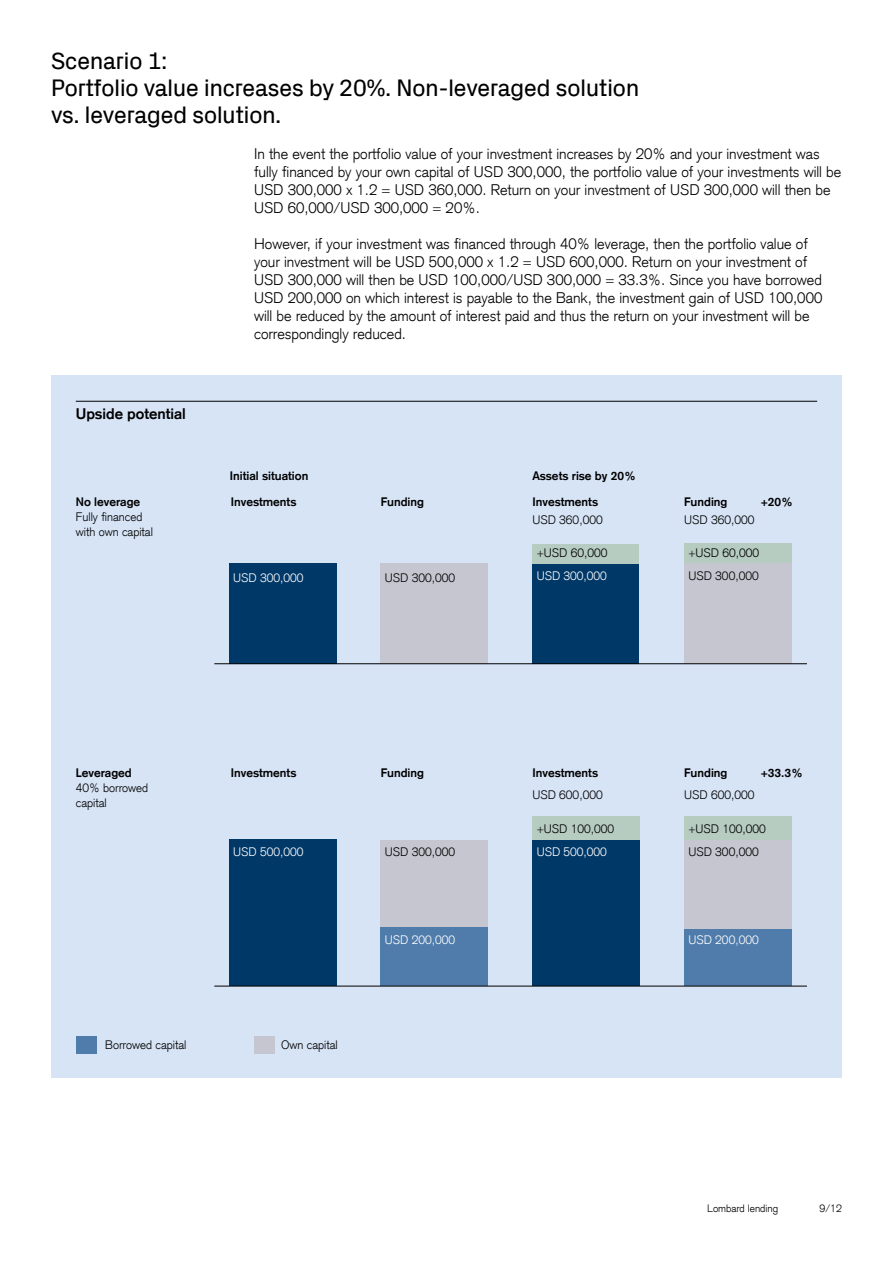
<style>
.page{position:relative;width:893px;height:1263px;background:#fff}
.page>*{position:absolute;margin:0;border:0;box-sizing:border-box;transform-origin:0 0}
.Headline_Small{font:24px/27px "Credit Suisse Headline";color:#000}
.Body_Copy_Light{font:300 15px/18px "Credit Suisse Type";color:#000}
.Infographic_Copy_lig{font:700 15px "Credit Suisse Type";color:#000}
.Infographic_Copy_Lig{font:300 12px/15px "Credit Suisse Type";color:#000}
.Infographic_Copy_Lig-2{font:700 12px "Credit Suisse Type";color:#000}
.Infographic_Copy_Lig-3{font:300 12px "Credit Suisse Type";color:#fff}
.t1{font:300 10.5px "Credit Suisse Type";color:#000}
</style>
<div class="page">
<div style="left:51px;top:375px;width:791px;height:702px;background:#d7e4f6"></div>
<hr style="left:76px;top:401px;width:741px;height:1px;background:#000">
<div style="left:381px;top:563px;width:107px;height:100px;background:#c5c6cf"></div>
<div style="left:229px;top:563px;width:107px;height:100px;background:#003868"></div>
<div style="left:532px;top:563px;width:107px;height:100px;background:#003868"></div>
<div style="left:532px;top:544px;width:107px;height:19px;background:#b7ccc0"></div>
<div style="left:684px;top:563px;width:108px;height:100px;background:#c5c6cf"></div>
<div style="left:684px;top:543px;width:108px;height:20px;background:#b7ccc0"></div>
<hr style="left:214px;top:663px;width:593px;height:1px;background:#000">
<div style="left:684px;top:928px;width:108px;height:58px;background:#507cab"></div>
<div style="left:684px;top:840px;width:108px;height:88px;background:#c5c6cf"></div>
<div style="left:684px;top:816px;width:108px;height:24px;background:#b7ccc0"></div>
<div style="left:532px;top:816px;width:108px;height:24px;background:#b7ccc0"></div>
<div style="left:532px;top:840px;width:108px;height:146px;background:#003868"></div>
<div style="left:381px;top:840px;width:107px;height:87px;background:#c5c6cf"></div>
<div style="left:381px;top:927px;width:107px;height:59px;background:#507cab"></div>
<div style="left:229px;top:840px;width:107px;height:146px;background:#003868"></div>
<hr style="left:214px;top:986px;width:593px;height:1px;background:#000">
<div style="left:76px;top:1036px;width:20px;height:17px;background:#507cab"></div>
<div style="left:254px;top:1036px;width:21px;height:17px;background:#c5c6cf"></div>
<p class="Headline_Small" style="left:51px;top:46px;width:590px">Scenario 1:<br>Portfolio value increases by 20%. Non-leveraged solution vs. leveraged solution.</p>
<p class="Infographic_Copy_lig" style="left:76px;top:404px;width:112px">Upside potential</p>
<p class="Infographic_Copy_Lig-2" style="left:76px;top:495px;width:66px">No leverage</p>
<p class="Infographic_Copy_Lig" style="left:76px;top:510px;width:79px">Fully financed with own capital</p>
<p class="Body_Copy_Light" style="left:254px;top:145px;width:589px">In the event the portfolio value of your investment increases by 20% and your investment was fully financed by your own capital of USD 300,000, the portfolio value of your investments will be USD 300,000 x 1.2 = USD 360,000. Return on your investment of USD 300,000 will then be USD 60,000/USD 300,000 = 20%.</p>
<p class="Body_Copy_Light" style="left:254px;top:235px;width:570px">However, if your investment was financed through 40% leverage, then the portfolio value of your investment will be USD 500,000 x 1.2 = USD 600,000. Return on your investment of USD 300,000 will then be USD 100,000/USD 300,000 = 33.3%. Since you have borrowed USD 200,000 on which interest is payable to the Bank, the investment gain of USD 100,000 will be reduced by the amount of interest paid and thus the return on your investment will be correspondingly reduced.</p>
<p class="Infographic_Copy_Lig-2" style="left:230px;top:469px;width:80px">Initial situation</p>
<p class="Infographic_Copy_Lig-2" style="left:532px;top:468px;width:105px">Assets rise by 20%</p>
<p class="Infographic_Copy_Lig-2" style="left:231px;top:495px;width:67px">Investments</p>
<p class="Infographic_Copy_Lig-2" style="left:381px;top:495px;width:45px">Funding</p>
<p class="Infographic_Copy_Lig-2" style="left:532px;top:495px;width:67px">Investments</p>
<p class="Infographic_Copy_Lig-2" style="left:684px;top:495px;width:45px">Funding</p>
<p class="Infographic_Copy_Lig-2" style="left:761px;top:495px;width:34px">+20%</p>
<p class="Infographic_Copy_Lig" style="left:532px;top:513px;width:72px">USD 360,000</p>
<p class="Infographic_Copy_Lig" style="left:684px;top:513px;width:72px">USD 360,000</p>
<p class="Infographic_Copy_Lig" style="left:537px;top:545px;width:72px">+USD 60,000</p>
<p class="Infographic_Copy_Lig" style="left:688px;top:545px;width:72px">+USD 60,000</p>
<p class="Infographic_Copy_Lig" style="left:688px;top:568px;width:72px">USD 300,000</p>
<p class="Infographic_Copy_Lig-3" style="left:233px;top:571px;width:72px">USD 300,000</p>
<p class="Infographic_Copy_Lig" style="left:385px;top:571px;width:72px">USD 300,000</p>
<p class="Infographic_Copy_Lig-3" style="left:537px;top:569px;width:72px">USD 300,000</p>
<p class="Infographic_Copy_Lig-2" style="left:76px;top:765px;width:58px">Leveraged</p>
<p class="Infographic_Copy_Lig" style="left:76px;top:780px;width:74px">40% borrowed capital</p>
<p class="Infographic_Copy_Lig-2" style="left:231px;top:765px;width:67px">Investments</p>
<p class="Infographic_Copy_Lig-2" style="left:381px;top:765px;width:45px">Funding</p>
<p class="Infographic_Copy_Lig-2" style="left:532px;top:765px;width:67px">Investments</p>
<p class="Infographic_Copy_Lig-2" style="left:684px;top:765px;width:45px">Funding</p>
<p class="Infographic_Copy_Lig-2" style="left:761px;top:765px;width:44px">+33.3%</p>
<p class="Infographic_Copy_Lig" style="left:532px;top:787px;width:72px">USD 600,000</p>
<p class="Infographic_Copy_Lig" style="left:684px;top:787px;width:72px">USD 600,000</p>
<p class="Infographic_Copy_Lig" style="left:537px;top:821px;width:79px">+USD 100,000</p>
<p class="Infographic_Copy_Lig" style="left:688px;top:821px;width:79px">+USD 100,000</p>
<p class="Infographic_Copy_Lig-3" style="left:233px;top:845px;width:72px">USD 500,000</p>
<p class="Infographic_Copy_Lig" style="left:385px;top:845px;width:72px">USD 300,000</p>
<p class="Infographic_Copy_Lig-3" style="left:537px;top:845px;width:72px">USD 500,000</p>
<p class="Infographic_Copy_Lig" style="left:688px;top:845px;width:72px">USD 300,000</p>
<p class="Infographic_Copy_Lig-3" style="left:385px;top:932px;width:72px">USD 200,000</p>
<p class="Infographic_Copy_Lig-3" style="left:688px;top:932px;width:72px">USD 200,000</p>
<p class="Infographic_Copy_Lig" style="left:105px;top:1037px;width:83px">Borrowed capital</p>
<p class="Infographic_Copy_Lig" style="left:281px;top:1037px;width:58px">Own capital</p>
<p class="t1" style="left:707px;top:1202px;width:73px">Lombard lending</p>
<p class="t1" style="left:820px;top:1202px;width:24px">9/12</p>
</div>
